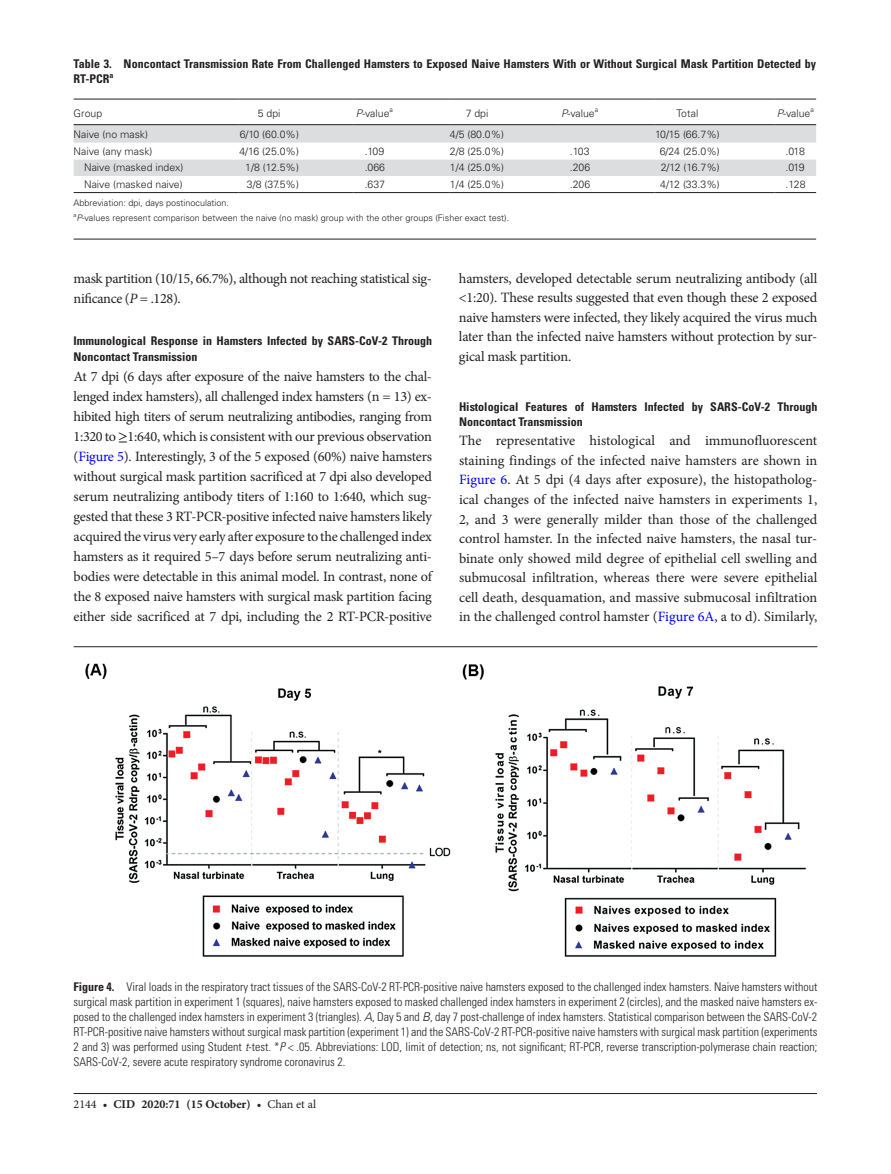
<style>
.page{position:relative;width:891px;height:1174px;background:#fff}
.page>*{position:absolute;margin:0;border:0;box-sizing:border-box;transform-origin:0 0}
.t1{font:14.25px/20.1px "Minion Pro";letter-spacing:-.02em;color:#231f20;text-align:justify}
.t2{font:300 condensed 12px/15px "Univers LT Std";color:#231f20;text-align:justify}
.t3{font:700 condensed 12px/15px "Univers LT Std";color:#231f20}
.t4{font:700 12px "Minion Pro";color:#231f20}
.t5{font:300 10.5px "Univers LT Std";color:#231f20}
.t6{font:300 9px "Univers LT Std";color:#231f20}
.t7{font:300 6.9px "Univers LT Std";color:#231f20}
.t8{font:300 6px "Univers LT Std";color:#231f20}
.s1{font-style:italic}
.s2{font-family:"STIX General"}
.s3{color:#00f}
.s4{font-weight:700}
.s5{font-style:italic;font-stretch:normal}
.s6{font-weight:400}
</style>
<div class="page">
<hr style="left:74px;top:1093px;width:743px;height:1px;background:#231f20">
<hr style="left:74px;top:646px;width:743px;height:1px;background:#231f20">
<img style="left:85px;top:663px;width:721px;height:294px">
<hr style="left:74px;top:239px;width:742px;height:1px;background:#231f20">
<svg style="left:74px;top:125px;width:742px;height:51px"></svg>
<hr style="left:74px;top:99px;width:165px;height:1px;background:#231f20">
<hr style="left:74px;top:124px;width:165px;height:1px;background:#231f20">
<hr style="left:239px;top:99px;width:115px;height:1px;background:#231f20">
<hr style="left:239px;top:124px;width:115px;height:1px;background:#231f20">
<hr style="left:354px;top:99px;width:95px;height:1px;background:#231f20">
<hr style="left:354px;top:124px;width:95px;height:1px;background:#231f20">
<hr style="left:449px;top:99px;width:110px;height:1px;background:#231f20">
<hr style="left:449px;top:124px;width:110px;height:1px;background:#231f20">
<hr style="left:559px;top:99px;width:95px;height:1px;background:#231f20">
<hr style="left:559px;top:124px;width:95px;height:1px;background:#231f20">
<hr style="left:654px;top:99px;width:120px;height:1px;background:#231f20">
<hr style="left:654px;top:124px;width:120px;height:1px;background:#231f20">
<hr style="left:774px;top:99px;width:42px;height:1px;background:#231f20">
<hr style="left:774px;top:124px;width:42px;height:1px;background:#231f20">
<hr style="left:74px;top:192px;width:165px;height:1px;background:#231f20">
<hr style="left:239px;top:192px;width:115px;height:1px;background:#231f20">
<hr style="left:354px;top:192px;width:95px;height:1px;background:#231f20">
<hr style="left:449px;top:192px;width:110px;height:1px;background:#231f20">
<hr style="left:559px;top:192px;width:95px;height:1px;background:#231f20">
<hr style="left:654px;top:192px;width:120px;height:1px;background:#231f20">
<hr style="left:774px;top:192px;width:42px;height:1px;background:#231f20">
<p class="t3" style="left:74px;top:56px;width:744px">Table 3. Noncontact Transmission Rate From Challenged Hamsters to Exposed Naive Hamsters With or Without Surgical Mask Partition Detected by<br>RT-PCR<sup>a</sup></p>
<p class="t5" style="left:74px;top:107px;width:30px">Group</p>
<p class="t5" style="left:258px;top:107px;width:24px">5 dpi</p>
<p class="t5" style="left:356px;top:107px;width:35px"><span class="s1">P</span>-value</p>
<p class="t7" style="left:390px;top:106px;width:5px">a</p>
<p class="t5" style="left:466px;top:107px;width:24px">7 dpi</p>
<p class="t5" style="left:561px;top:107px;width:35px"><span class="s1">P</span>-value</p>
<p class="t7" style="left:595px;top:106px;width:5px">a</p>
<p class="t5" style="left:677px;top:107px;width:23px">Total</p>
<p class="t5" style="left:777px;top:107px;width:35px"><span class="s1">P</span>-value</p>
<p class="t7" style="left:810px;top:106px;width:5px">a</p>
<p class="t5" style="left:74px;top:128px;width:76px">Naive (no mask)</p>
<p class="t5" style="left:240px;top:128px;width:61px">6/10 (60.0%)</p>
<p class="t5" style="left:450px;top:128px;width:56px">4/5 (80.0%)</p>
<p class="t5" style="left:655px;top:128px;width:66px">10/15 (66.7%)</p>
<p class="t5" style="left:74px;top:145px;width:80px">Naive (any mask)</p>
<p class="t5" style="left:239px;top:145px;width:61px">4/16 (25.0%)</p>
<p class="t5" style="left:365px;top:145px;width:21px">.109</p>
<p class="t5" style="left:450px;top:145px;width:56px">2/8 (25.0%)</p>
<p class="t5" style="left:570px;top:145px;width:21px">.103</p>
<p class="t5" style="left:660px;top:145px;width:62px">6/24 (25.0%)</p>
<p class="t5" style="left:786px;top:145px;width:21px">.018</p>
<p class="t5" style="left:84px;top:161px;width:101px">Naive (masked index)</p>
<p class="t5" style="left:245px;top:161px;width:55px">1/8 (12.5%)</p>
<p class="t5" style="left:365px;top:161px;width:22px">.066</p>
<p class="t5" style="left:450px;top:161px;width:56px">1/4 (25.0%)</p>
<p class="t5" style="left:570px;top:161px;width:22px">.206</p>
<p class="t5" style="left:661px;top:161px;width:61px">2/12 (16.7%)</p>
<p class="t5" style="left:786px;top:161px;width:21px">.019</p>
<p class="t5" style="left:84px;top:178px;width:100px">Naive (masked naive)</p>
<p class="t5" style="left:247px;top:178px;width:54px">3/8 (37.5%)</p>
<p class="t5" style="left:365px;top:178px;width:22px">.637</p>
<p class="t5" style="left:450px;top:178px;width:56px">1/4 (25.0%)</p>
<p class="t5" style="left:570px;top:178px;width:22px">.206</p>
<p class="t5" style="left:660px;top:178px;width:61px">4/12 (33.3%)</p>
<p class="t5" style="left:786px;top:178px;width:21px">.128</p>
<p class="t6" style="left:74px;top:198px;width:157px">Abbreviation: dpi, days postinoculation.</p>
<p class="t8" style="left:74px;top:212px;width:4px">a</p>
<p class="t6" style="left:77px;top:213px;width:434px"><span class="s1">P</span>-values represent comparison between the naive (no mask) group with the other groups (Fisher exact test).</p>
<p class="t1" style="left:74px;top:268px;width:360px">mask partition (10/15, 66.7%), although not reaching statistical sig&shy;nificance (<span class="s1">P</span> = .128).</p>
<p class="t3" style="left:74px;top:333px;width:360px;line-height:15.6px">Immunological Response in Hamsters Infected by SARS-CoV-2 Through<br>Noncontact Transmission</p>
<p class="t1" style="left:74px;top:366px;width:360px">At 7 dpi (6 days after exposure of the naive hamsters to the chal&shy;lenged index hamsters), all challenged index hamsters (n = 13) ex&shy;hibited high titers of serum neutralizing antibodies, ranging from 1:320 to <span class="s2">≥</span>1:640, which is consistent with our previous observation (<span class="s3">Figure 5</span>). Interestingly, 3 of the 5 exposed (60%) naive hamsters without surgical mask partition sacrificed at 7 dpi also developed serum neutralizing antibody titers of 1:160 to 1:640, which sug&shy;gested that these 3 RT-PCR-positive infected naive hamsters likely acquired the virus very early after exposure to the challenged index hamsters as it required 5–7 days before serum neutralizing anti&shy;bodies were detectable in this animal model. In contrast, none of the 8 exposed naive hamsters with surgical mask partition facing either side sacrificed at 7 dpi, including the 2 RT-PCR-positive</p>
<p class="t1" style="left:459px;top:269px;width:360px;line-height:19.5px">hamsters, developed detectable serum neutralizing antibody (all &lt;1:20). These results suggested that even though these 2 exposed naive hamsters were infected, they likely acquired the virus much later than the infected naive hamsters without protection by sur&shy;gical mask partition.</p>
<p class="t3" style="left:459px;top:399px;width:360px">Histological Features of Hamsters Infected by SARS-CoV-2 Through<br>Noncontact Transmission</p>
<p class="t1" style="left:459px;top:431px;width:360px;line-height:19.5px">The representative histological and immunofluorescent staining findings of the infected naive hamsters are shown in <span class="s3">Figure 6</span>. At 5 dpi (4 days after exposure), the histopatholog&shy;ical changes of the infected naive hamsters in experiments 1, 2, and 3 were generally milder than those of the challenged control hamster. In the infected naive hamsters, the nasal tur&shy;binate only showed mild degree of epithelial cell swelling and submucosal infiltration, whereas there were severe epithelial cell death, desquamation, and massive submucosal infiltration in the challenged control hamster (<span class="s3">Figure 6A</span>, a to d). Similarly,</p>
<p class="t2" style="left:74px;top:980px;width:745px"><span class="s4">Figure 4.</span> Viral loads in the respiratory tract tissues of the SARS-CoV-2 RT-PCR-positive naive hamsters exposed to the challenged index hamsters. Naive hamsters without surgical mask partition in experiment 1 (squares), naive hamsters exposed to masked challenged index hamsters in experiment 2 (circles), and the masked naive hamsters ex&shy;posed to the challenged index hamsters in experiment 3 (triangles). <span class="s5">A</span>, Day 5 and <span class="s5">B</span>, day 7 post-challenge of index hamsters. Statistical comparison between the SARS-CoV-2<br>RT-PCR-positive naive hamsters without surgical mask partition (experiment 1) and the SARS-CoV-2 RT-PCR-positive naive hamsters with surgical mask partition (experiments 2 and 3) was performed using Student <span class="s1">t</span>-test. *<span class="s1">P</span> &lt; .05. Abbreviations: LOD, limit of detection; ns, not significant; RT-PCR, reverse transcription-polymerase chain reaction; SARS-CoV-2, severe acute respiratory syndrome coronavirus 2.</p>
<p class="t4" style="left:74px;top:1095px;width:244px"><span class="s6">2144 •</span> cid 2020:71 (15 October) <span class="s6">• Chan et al</span></p>
</div>
